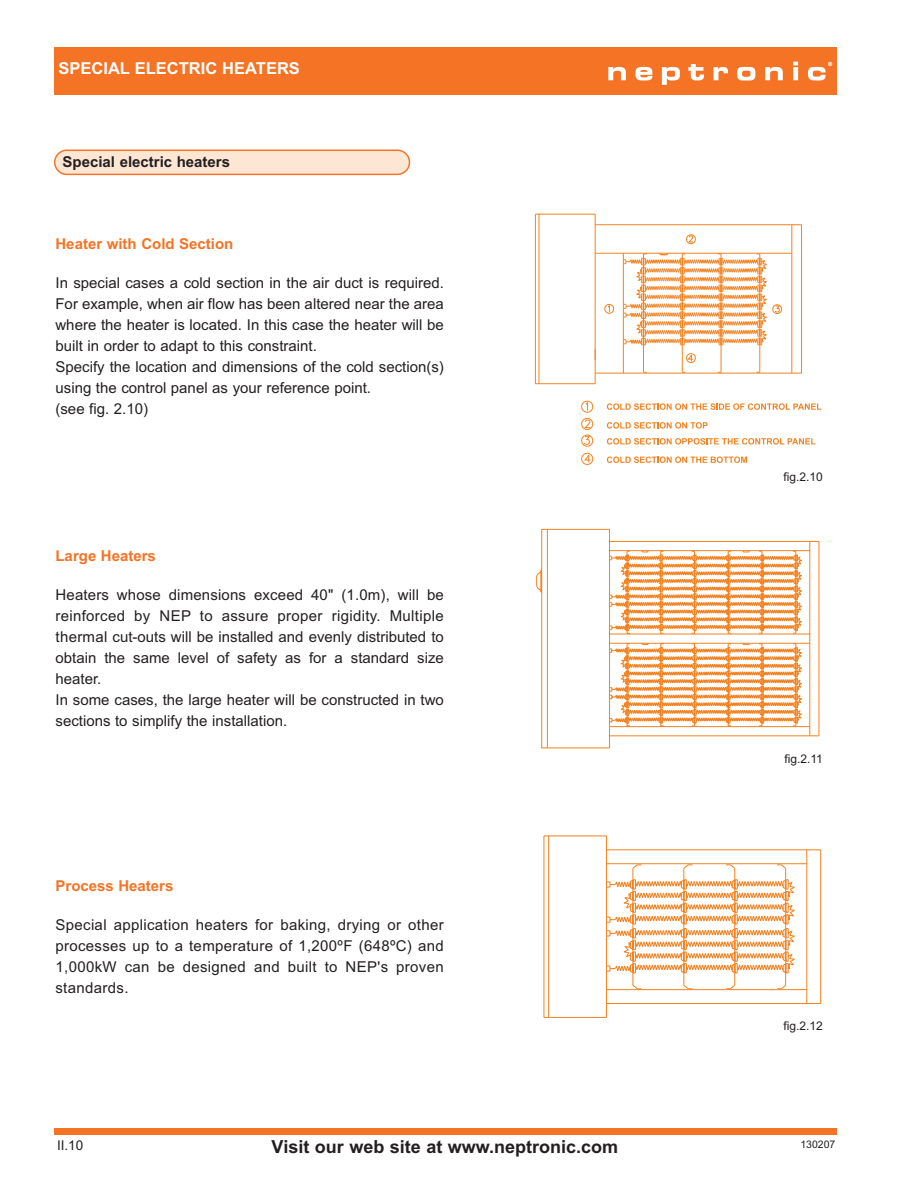
<style>
.page{position:relative;width:918px;height:1188px;background:#fff}
.page>*{position:absolute;margin:0;border:0;box-sizing:border-box;transform-origin:0 0}
.t1{font:700 18px "Arial";color:#231f20}
.t2{font:700 16.5px "Arial";color:#fff}
.t3{font:15px/21px "Arial";color:#231f20}
.t4{font:700 15px "Arial";color:#f47325}
.t5{font:700 15px "Arial";color:#231f20}
.t6{font:13.5px "Arial";color:#231f20}
.t7{font:12px "Arial";color:#231f20}
.t8{font:10.5px "Arial";color:#231f20}
</style>
<div class="page">
<div style="left:54px;top:1128px;width:783px;height:6px;background:#f47325"></div>
<div style="left:54px;top:48px;width:783px;height:47px;background:#f47325"></div>
<svg style="left:608px;top:67px;width:18px;height:13px"></svg>
<svg style="left:635px;top:67px;width:17px;height:13px"></svg>
<svg style="left:662px;top:67px;width:18px;height:18px"></svg>
<svg style="left:688px;top:64px;width:16px;height:16px"></svg>
<svg style="left:714px;top:67px;width:14px;height:13px"></svg>
<svg style="left:737px;top:67px;width:18px;height:13px"></svg>
<svg style="left:765px;top:67px;width:18px;height:13px"></svg>
<svg style="left:793px;top:62px;width:5px;height:18px"></svg>
<svg style="left:808px;top:62px;width:24px;height:18px"></svg>
<svg style="left:54px;top:150px;width:356px;height:25px;background:#fcdac3"></svg>
<hr style="left:535px;top:214px;width:60px;height:1px;background:#f58220">
<hr style="left:535px;top:383px;width:60px;height:1px;background:#f58220">
<hr style="left:791px;top:225px;width:1px;height:148px;background:#f58220">
<hr style="left:535px;top:214px;width:1px;height:170px;background:#f58220">
<hr style="left:595px;top:224px;width:207px;height:1px;background:#f58220">
<hr style="left:595px;top:253px;width:197px;height:1px;background:#f58220">
<hr style="left:623px;top:373px;width:179px;height:1px;background:#f58220">
<hr style="left:539px;top:214px;width:1px;height:170px;background:#f58220">
<hr style="left:595px;top:214px;width:1px;height:39px;background:#f58220">
<hr style="left:801px;top:225px;width:1px;height:148px;background:#f58220">
<hr style="left:595px;top:253px;width:1px;height:131px;background:#f58220">
<svg style="left:686px;top:234px;width:10px;height:10px"></svg>
<svg style="left:594px;top:252px;width:189px;height:122px"></svg>
<svg style="left:581px;top:453px;width:13px;height:12px"></svg>
<svg style="left:581px;top:400px;width:13px;height:47px"></svg>
<svg style="left:607px;top:403px;width:214px;height:7px"></svg>
<svg style="left:607px;top:422px;width:101px;height:7px"></svg>
<svg style="left:607px;top:438px;width:209px;height:7px"></svg>
<svg style="left:607px;top:456px;width:140px;height:7px"></svg>
<svg style="left:536px;top:529px;width:283px;height:220px"></svg>
<svg style="left:562px;top:550px;width:257px;height:199px"></svg>
<svg style="left:607px;top:864px;width:188px;height:125px"></svg>
<hr style="left:544px;top:835px;width:62px;height:1px;background:#f58220">
<hr style="left:820px;top:850px;width:1px;height:154px;background:#f58220">
<hr style="left:606px;top:836px;width:1px;height:181px;background:#f58220">
<hr style="left:544px;top:836px;width:1px;height:181px;background:#f58220">
<hr style="left:606px;top:849px;width:215px;height:1px;background:#f58220">
<hr style="left:606px;top:863px;width:201px;height:1px;background:#f58220">
<hr style="left:606px;top:989px;width:201px;height:1px;background:#f58220">
<hr style="left:548px;top:836px;width:1px;height:181px;background:#f58220">
<hr style="left:544px;top:1017px;width:62px;height:1px;background:#f58220">
<hr style="left:606px;top:1003px;width:215px;height:1px;background:#f58220">
<hr style="left:806px;top:850px;width:1px;height:154px;background:#f58220">
<p class="t2" style="left:58px;top:58px;width:243px">SPECIAL ELECTRIC HEATERS</p>
<p class="t5" style="left:63px;top:153px;width:169px">Special electric heaters</p>
<p class="t4" style="left:56px;top:235px;width:179px">Heater with Cold Section</p>
<p class="t3" style="left:56px;top:273px;width:390px">In special cases a cold section in the air duct is required.<br>For example, when air flow has been altered near the area where the heater is located. In this case the heater will be built in order to adapt to this constraint.<br>Specify the location and dimensions of the cold section(s) using the control panel as your reference point.<br>(see fig. 2.10)</p>
<p class="t4" style="left:56px;top:547px;width:102px">Large Heaters</p>
<p class="t3" style="left:56px;top:585px;width:390px">Heaters whose dimensions exceed 40" (1.0m), will be reinforced by NEP to assure proper rigidity. Multiple thermal cut-outs will be installed and evenly distributed to obtain the same level of safety as for a standard size heater.<br>In some cases, the large heater will be constructed in two sections to simplify the installation.</p>
<p class="t4" style="left:56px;top:877px;width:119px">Process Heaters</p>
<p class="t3" style="left:56px;top:915px;width:390px;text-align:justify">Special application heaters for baking, drying or other processes up to a temperature of 1,200ºF (648ºC) and 1,000kW can be designed and built to NEP's proven standards.</p>
<p class="t7" style="left:784px;top:470px;width:41px">fig.2.10</p>
<p class="t7" style="left:784px;top:752px;width:40px">fig.2.11</p>
<p class="t7" style="left:784px;top:1019px;width:41px">fig.2.12</p>
<p class="t6" style="left:57px;top:1137px;width:28px">II.10</p>
<p class="t1" style="left:272px;top:1136px;width:348px">Visit our web site at www.neptronic.com</p>
<p class="t8" style="left:800px;top:1138px;width:37px">130207</p>
</div>
